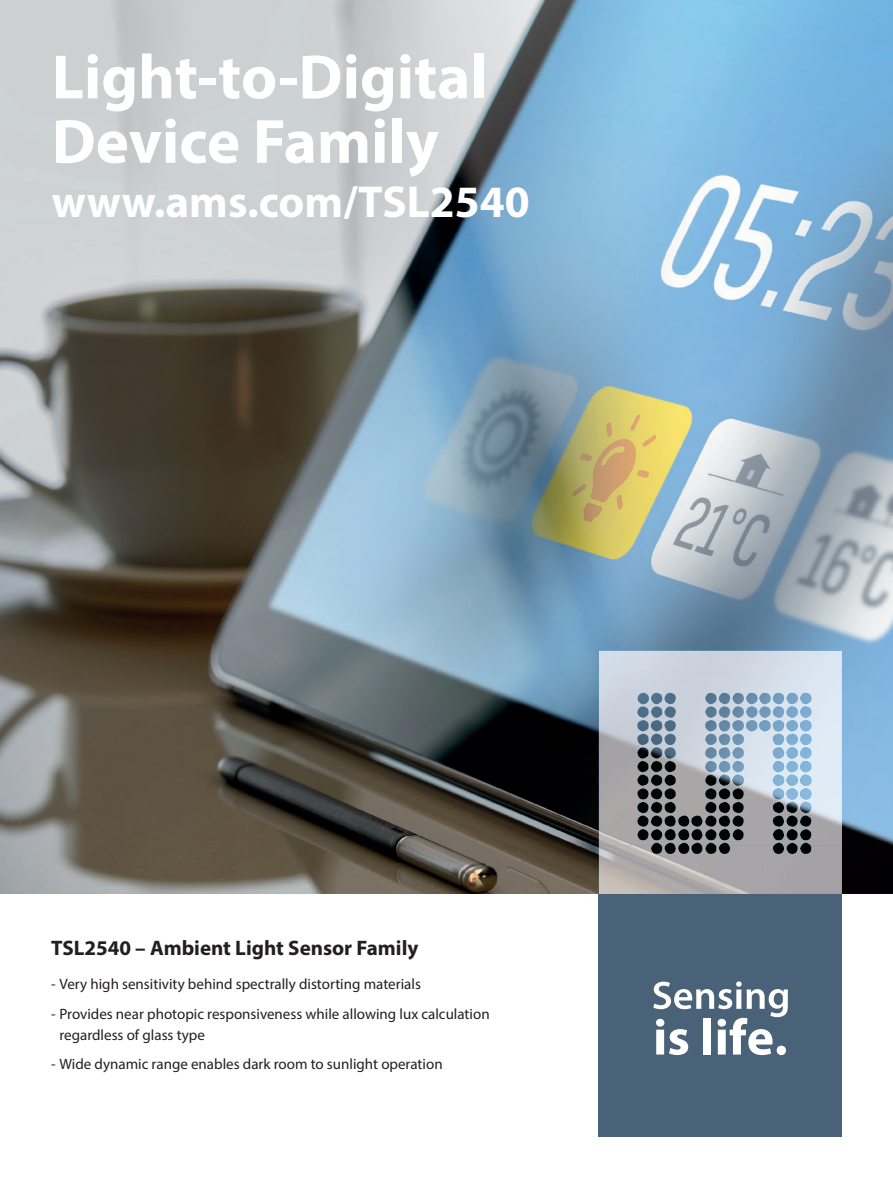
<style>
.page{position:relative;width:893px;height:1188px;background:#fff}
.page>*{position:absolute;margin:0;border:0;box-sizing:border-box;transform-origin:0 0}
.t1{font:700 63px/64.5px "Myriad Pro";color:#fff}
.t2{font:700 45px "Myriad Pro";color:#fff}
.t3{font:700 21px "Myriad Pro";color:#231f20}
.t4{font:15px/21px "Myriad Pro";color:#231f20}
</style>
<div class="page">
<img style="left:0;top:0;width:893px;height:894px">
<img style="left:599px;top:651px;width:243px;height:243px">
<div style="left:599px;top:894px;width:243px;height:243px;background:#496278"></div>
<svg style="left:653px;top:981px;width:135px;height:74px"></svg>
<div style="left:777px;top:1046px;width:9px;height:9px;background:#fff;border-radius:50%"></div>
<h1 class="t1" style="left:52px;top:43px;width:437px">Light-to-Digital<br>Device Family</h1>
<h2 class="t2" style="left:52px;top:172px;width:479px">www.ams.com/TSL2540</h2>
<h3 class="t3" style="left:51px;top:935px;width:369px">TSL2540 – Ambient Light Sensor Family</h3>
<p class="t4" style="left:51px;top:973px;width:371px">- Very high sensitivity behind spectrally distorting materials</p>
<p class="t4" style="left:60px;top:1003px;width:432px;text-indent:-9px">- Provides near photopic responsiveness while allowing lux calculation regardless of glass type</p>
<p class="t4" style="left:51px;top:1053px;width:393px">- Wide dynamic range enables dark room to sunlight operation</p>
</div>
